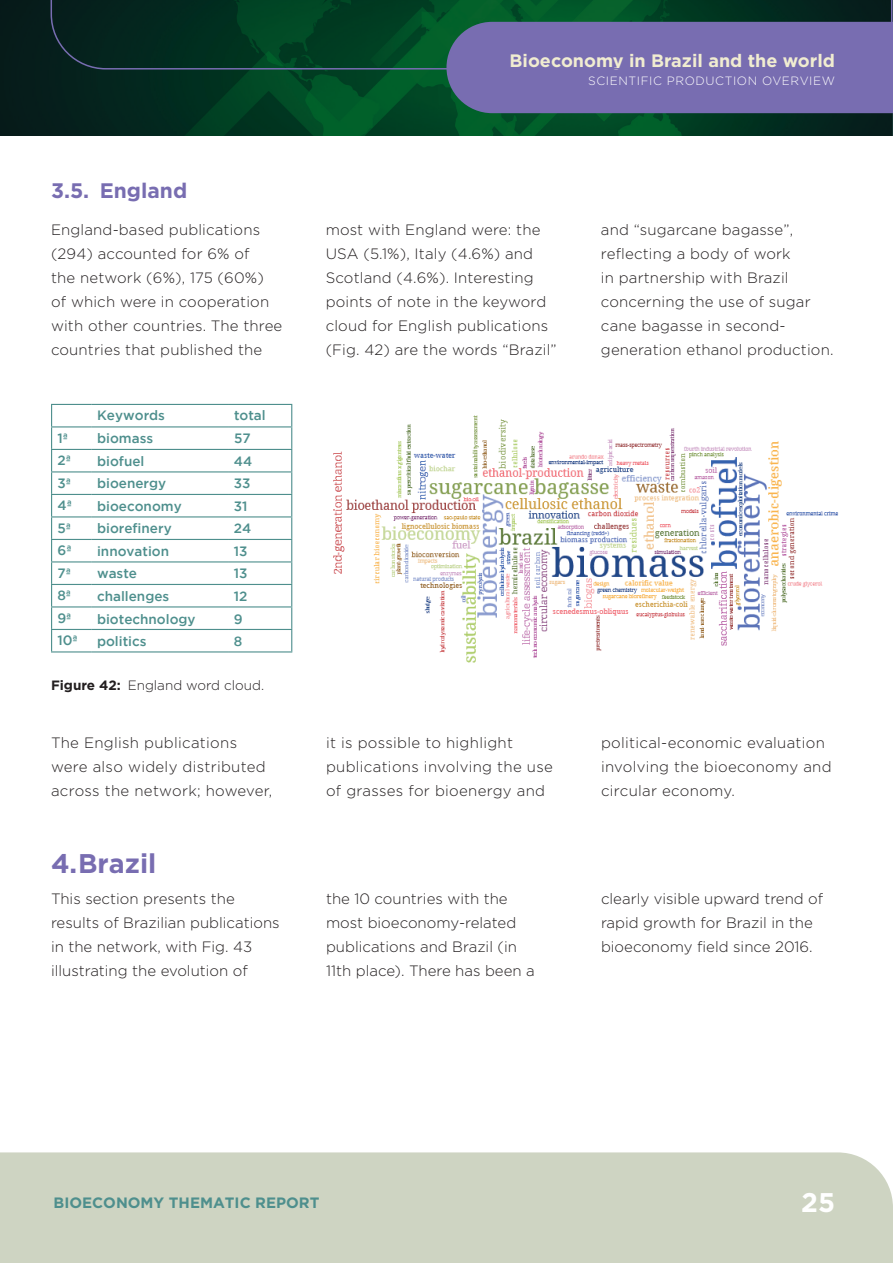
<style>
.page{position:relative;width:893px;height:1263px;background:#fff}
.page>*{position:absolute;margin:0;border:0;box-sizing:border-box;transform-origin:0 0}
.t1{font:700 27px "Gotham";color:#786db1}
.t2{font:700 27px "Gotham";color:#fff}
.t3{font:700 21px "Gotham";color:#786db1}
.t4{font:700 18px "Gotham";color:#f1edd1}
.t5{font:300 15px/24px "Gotham";letter-spacing:.01em;color:#231f20}
.t6{font:700 15px "Gotham";color:#4e8f8d}
.t7{font:500 13.5px "Gotham";color:#4e8f8d}
.t8{font:300 13.5px "Gotham";color:#231f20}
.t9{font:300 12px "Gotham";letter-spacing:.05em;color:#fff}
.s1{font-weight:700}
</style>
<div class="page">
<svg style="left:1px;top:0;width:891px;height:136px;background:#023821"></svg>
<div style="left:0;top:1152px;width:893px;height:111px;background:#ced4c2"></div>
<div style="left:446px;top:70px;width:447px;height:43px;background:#786db1"></div>
<svg style="left:50px;top:0;width:843px;height:70px;background:#2d4d56"></svg>
<hr style="left:0;top:0;width:1px;height:136px;background:#4e8f8d">
<hr style="left:51px;top:404px;width:40px;height:1px;background:#4e8f8d">
<hr style="left:91px;top:404px;width:137px;height:1px;background:#4e8f8d">
<hr style="left:228px;top:404px;width:64px;height:1px;background:#4e8f8d">
<hr style="left:51px;top:426px;width:40px;height:1px;background:#4e8f8d">
<hr style="left:91px;top:426px;width:137px;height:1px;background:#4e8f8d">
<hr style="left:228px;top:426px;width:64px;height:1px;background:#4e8f8d">
<hr style="left:51px;top:449px;width:40px;height:1px;background:#4e8f8d">
<hr style="left:91px;top:449px;width:137px;height:1px;background:#4e8f8d">
<hr style="left:228px;top:449px;width:64px;height:1px;background:#4e8f8d">
<hr style="left:51px;top:471px;width:40px;height:1px;background:#4e8f8d">
<hr style="left:91px;top:471px;width:137px;height:1px;background:#4e8f8d">
<hr style="left:228px;top:471px;width:64px;height:1px;background:#4e8f8d">
<hr style="left:51px;top:494px;width:40px;height:1px;background:#4e8f8d">
<hr style="left:91px;top:494px;width:137px;height:1px;background:#4e8f8d">
<hr style="left:228px;top:494px;width:64px;height:1px;background:#4e8f8d">
<hr style="left:51px;top:516px;width:40px;height:1px;background:#4e8f8d">
<hr style="left:91px;top:516px;width:137px;height:1px;background:#4e8f8d">
<hr style="left:228px;top:516px;width:64px;height:1px;background:#4e8f8d">
<hr style="left:51px;top:539px;width:40px;height:1px;background:#4e8f8d">
<hr style="left:91px;top:539px;width:137px;height:1px;background:#4e8f8d">
<hr style="left:228px;top:539px;width:64px;height:1px;background:#4e8f8d">
<hr style="left:51px;top:561px;width:40px;height:1px;background:#4e8f8d">
<hr style="left:91px;top:561px;width:137px;height:1px;background:#4e8f8d">
<hr style="left:228px;top:561px;width:64px;height:1px;background:#4e8f8d">
<hr style="left:51px;top:584px;width:40px;height:1px;background:#4e8f8d">
<hr style="left:91px;top:584px;width:137px;height:1px;background:#4e8f8d">
<hr style="left:228px;top:584px;width:64px;height:1px;background:#4e8f8d">
<hr style="left:51px;top:606px;width:40px;height:1px;background:#4e8f8d">
<hr style="left:91px;top:606px;width:137px;height:1px;background:#4e8f8d">
<hr style="left:228px;top:606px;width:64px;height:1px;background:#4e8f8d">
<hr style="left:51px;top:629px;width:40px;height:1px;background:#4e8f8d">
<svg style="left:51px;top:405px;width:1px;height:246px"></svg>
<hr style="left:91px;top:629px;width:137px;height:1px;background:#4e8f8d">
<hr style="left:228px;top:629px;width:64px;height:1px;background:#4e8f8d">
<svg style="left:291px;top:405px;width:1px;height:246px"></svg>
<hr style="left:51px;top:651px;width:40px;height:1px;background:#4e8f8d">
<hr style="left:91px;top:651px;width:137px;height:1px;background:#4e8f8d">
<hr style="left:228px;top:651px;width:64px;height:1px;background:#4e8f8d">
<img style="left:333px;top:415px;width:506px;height:248px">
<p class="t4" style="left:510px;top:51px;width:327px">Bioeconomy in Brazil and the world</p>
<p class="t9" style="left:588px;top:74px;width:248px">SCIENTIFIC PRODUCTION OVERVIEW</p>
<h2 class="t3" style="left:51px;top:179px;width:138px">3.5. England</h2>
<p class="t5" style="left:51px;top:217px;width:233px">England-based publications (294) accounted for 6% of<br>the network (6%), 175 (60%) of which were in cooperation with other countries. The three countries that published the</p>
<p class="t5" style="left:326px;top:217px;width:232px">most with England were: the<br>USA (5.1%), Italy (4.6%) and<br>Scotland (4.6%). Interesting points of note in the keyword cloud for English publications (Fig. 42) are the words “Brazil”</p>
<p class="t5" style="left:601px;top:217px;width:234px">and “sugarcane bagasse”, reflecting a body of work<br>in partnership with Brazil concerning the use of sugar cane bagasse in second&shy;generation ethanol production.</p>
<p class="t7" style="left:97px;top:408px;width:69px">Keywords</p>
<p class="t7" style="left:234px;top:408px;width:33px">total</p>
<p class="t7" style="left:58px;top:430px;width:12px">1ª</p>
<p class="t7" style="left:97px;top:431px;width:58px">biomass</p>
<p class="t7" style="left:234px;top:431px;width:18px">57</p>
<p class="t7" style="left:58px;top:453px;width:15px">2ª</p>
<p class="t7" style="left:97px;top:453px;width:49px">biofuel</p>
<p class="t7" style="left:234px;top:453px;width:20px">44</p>
<p class="t7" style="left:58px;top:475px;width:15px">3ª</p>
<p class="t7" style="left:97px;top:476px;width:71px">bioenergy</p>
<p class="t7" style="left:234px;top:476px;width:18px">33</p>
<p class="t7" style="left:58px;top:498px;width:16px">4ª</p>
<p class="t7" style="left:97px;top:498px;width:86px">bioeconomy</p>
<p class="t7" style="left:234px;top:498px;width:15px">31</p>
<p class="t7" style="left:58px;top:520px;width:15px">5ª</p>
<p class="t7" style="left:97px;top:521px;width:76px">biorefinery</p>
<p class="t7" style="left:234px;top:521px;width:19px">24</p>
<p class="t7" style="left:58px;top:543px;width:16px">6ª</p>
<p class="t7" style="left:97px;top:543px;width:74px">innovation</p>
<p class="t7" style="left:234px;top:543px;width:15px">13</p>
<p class="t7" style="left:57px;top:565px;width:15px">7ª</p>
<p class="t7" style="left:97px;top:566px;width:41px">waste</p>
<p class="t7" style="left:234px;top:566px;width:15px">13</p>
<p class="t7" style="left:57px;top:588px;width:15px">8ª</p>
<p class="t7" style="left:97px;top:588px;width:74px">challenges</p>
<p class="t7" style="left:234px;top:588px;width:15px">12</p>
<p class="t7" style="left:57px;top:610px;width:16px">9ª</p>
<p class="t7" style="left:97px;top:611px;width:100px">biotechnology</p>
<p class="t7" style="left:234px;top:611px;width:10px">9</p>
<p class="t7" style="left:57px;top:633px;width:22px">10ª</p>
<p class="t7" style="left:97px;top:633px;width:51px">politics</p>
<p class="t7" style="left:234px;top:633px;width:10px">8</p>
<p class="t8" style="left:51px;top:677px;width:215px"><span class="s1">Figure 42:</span> England word cloud.</p>
<p class="t5" style="left:51px;top:731px;width:223px">The English publications were also widely distributed across the network; however,</p>
<p class="t5" style="left:326px;top:731px;width:228px">it is possible to highlight publications involving the use of grasses for bioenergy and</p>
<p class="t5" style="left:601px;top:731px;width:232px">political-economic evaluation involving the bioeconomy and circular economy.</p>
<h1 class="t1" style="left:51px;top:848px;width:107px">4.Brazil</h1>
<p class="t5" style="left:51px;top:886px;width:230px">This section presents the results of Brazilian publications in the network, with Fig. 43 illustrating the evolution of</p>
<p class="t5" style="left:326px;top:886px;width:210px">the 10 countries with the most bioeconomy-related publications and Brazil (in<br>11th place). There has been a</p>
<p class="t5" style="left:601px;top:886px;width:224px">clearly visible upward trend of rapid growth for Brazil in the bioeconomy field since 2016.</p>
<p class="t6" style="left:54px;top:1194px;width:267px">BIOECONOMY THEMATIC REPORT</p>
<h1 class="t2" style="left:801px;top:1187px;width:35px">25</h1>
</div>
